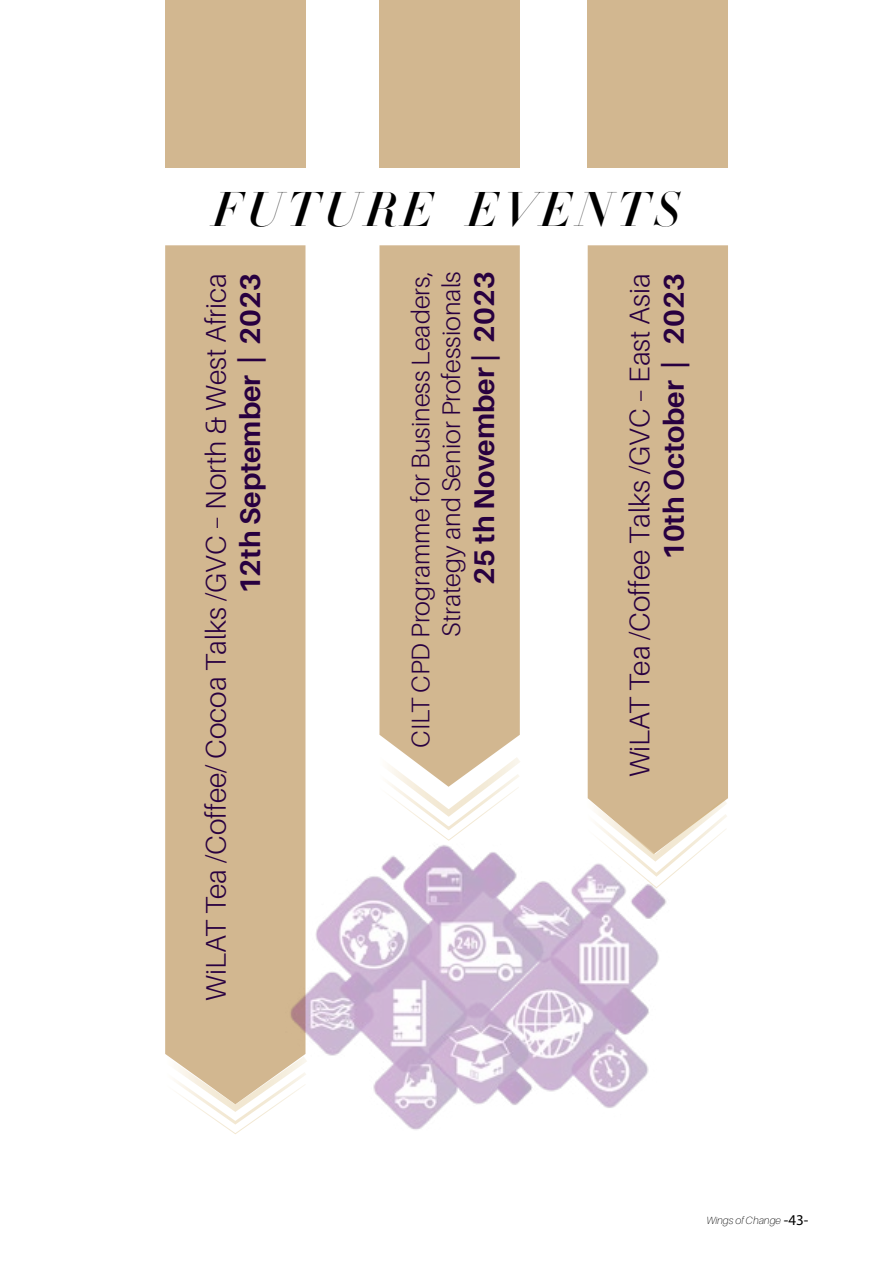
<style>
.page{position:relative;width:893px;height:1263px;background:#fff}
.page>*{position:absolute;margin:0;border:0;box-sizing:border-box;transform-origin:0 0}
.t1{font:48px "Didot HTF M64 Medium Ital";letter-spacing:.1em;color:#000}
.t2{font:300 28.5px "Aileron";color:#280040}
.t3{font:700 28.5px "Aileron";color:#280040}
.t4{font:300 25.5px/30.6px "Aileron";color:#280040;text-align:right}
.t5{font:italic 100 10.5px "Aileron";color:#000}
.s1{font-family:"Myriad Pro";font-weight:400;font-style:normal;font-size:15px}
</style>
<div class="page">
<div style="left:165px;top:245px;width:140px;height:805px;background:#d2b790"></div>
<div style="left:165px;top:0;width:140px;height:167px;background:#d2b790"></div>
<div style="left:379px;top:245px;width:141px;height:506px;background:#d2b790"></div>
<div style="left:379px;top:0;width:141px;height:167px;background:#d2b790"></div>
<div style="left:588px;top:245px;width:140px;height:548px;background:#d2b790"></div>
<div style="left:588px;top:0;width:140px;height:167px;background:#d2b790"></div>
<img style="left:250px;top:759px;width:457px;height:371px">
<svg style="left:165px;top:1050px;width:149px;height:84px"></svg>
<svg style="left:370px;top:751px;width:157px;height:90px"></svg>
<svg style="left:577px;top:793px;width:151px;height:96px"></svg>
<h1 class="t1" style="left:212px;top:179px;width:470px">FUTURE EVENTS</h1>
<p class="t2" style="left:200px;top:1000px;width:729px;rotate:-90deg">WiLAT Tea /Coffee/ Cocoa Talks /GVC – North &amp; West Africa</p>
<p class="t3" style="left:234px;top:594px;width:322px;rotate:-90deg">12th September | 2023</p>
<p class="t4" style="left:406px;top:748px;width:478px;rotate:-90deg">CILT CPD Programme for Business Leaders,<br>Strategy and Senior Professionals</p>
<p class="t3" style="left:468px;top:585px;width:315px;rotate:-90deg">25 th November | 2023</p>
<p class="t2" style="left:624px;top:777px;width:505px;rotate:-90deg">WiLAT Tea /Coffee Talks /GVC – East Asia</p>
<p class="t3" style="left:658px;top:560px;width:288px;rotate:-90deg">10th October | 2023</p>
<p class="t5" style="left:706px;top:1214px;width:104px">Wings of Change <span class="s1">-43-</span></p>
</div>
